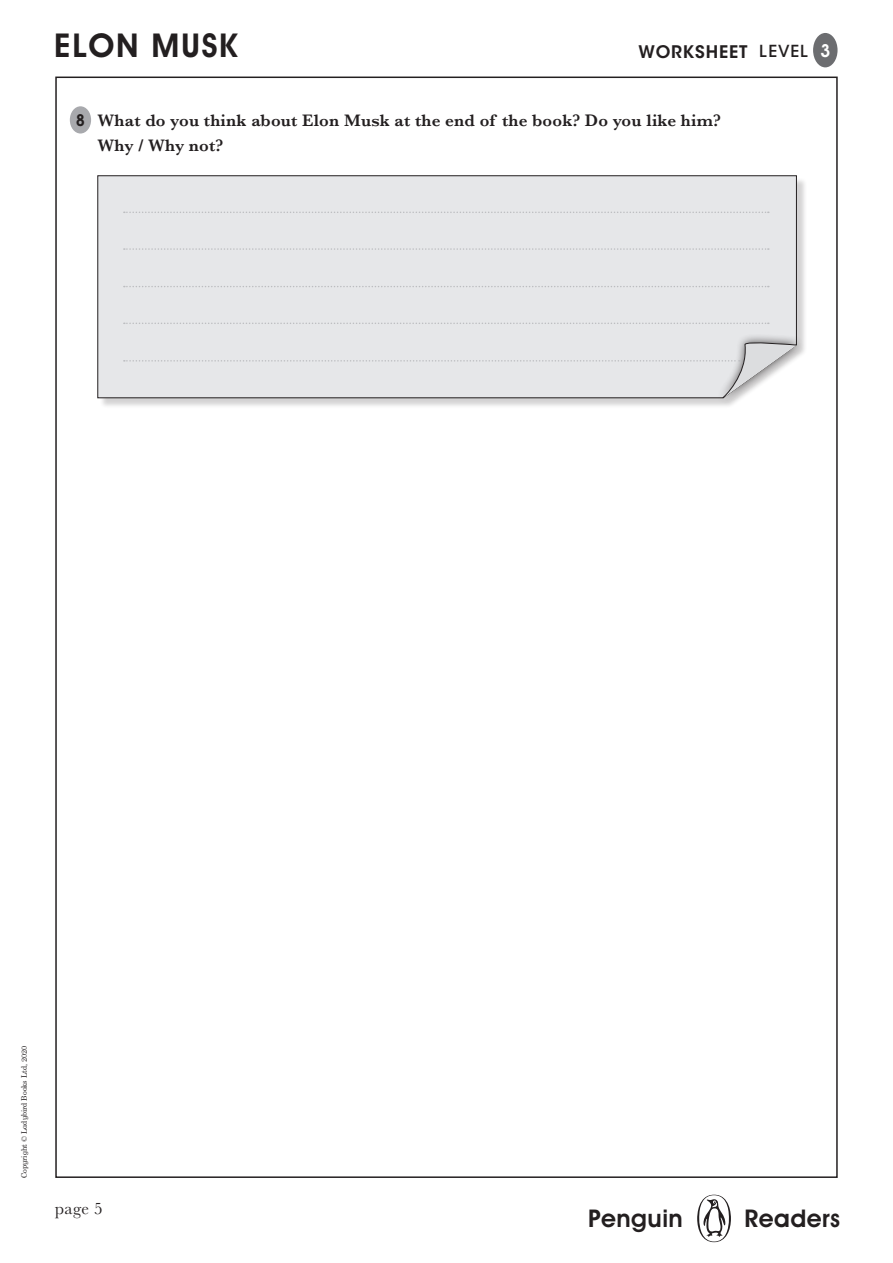
<style>
.page{position:relative;width:893px;height:1263px;background:#fff}
.page>*{position:absolute;margin:0;border:0;box-sizing:border-box;transform-origin:0 0}
.t1{font:600 33px "Avant Garde IT Cby BT";letter-spacing:.05em;color:#231f20}
._04_PENGUIN_READERS{font:600 24.6px "Avant Garde IT Cby BT";letter-spacing:.02em;color:#231f20}
.t2{font:600 18px "Avant Garde IT Cby BT";color:#fff}
._05b_HEADING{font:600 17.25px "Baskerville";letter-spacing:.01em;color:#231f20}
.t3{font:600 17.25px "ITC Avant Garde Std";letter-spacing:.05em;color:#231f20}
.t4{font:17.25px "Baskerville";color:#231f20}
.BODY_TEXT{font:600 16.5px "Avant Garde IT Cby BT";color:#231f20;scale:.96 1}
.t5{font:7.5px "Century Schlbk Penguin Inf";color:#231f20}
.s1{font-weight:500;font-size:16.5px}
</style>
<div class="page">
<div style="left:813px;top:33px;width:24px;height:34px;background:#6c6d70;border-radius:50%"></div>
<div style="left:697px;top:1195px;width:34px;height:47px;background:#231f20;border-radius:50%"></div>
<svg style="left:699px;top:1195px;width:30px;height:46px"></svg>
<div style="left:70px;top:106px;width:21px;height:28px;background:#a8a9ad;border-radius:50%"></div>
<div style="left:99px;top:177px;width:708px;height:232px;background:#231f20;opacity:.2"></div>
<div style="left:97px;top:175px;width:700px;height:223px;background:#e6e7e9"></div>
<div style="left:716px;top:334px;width:88px;height:71px;background:#231f20;opacity:.8"></div>
<svg style="left:124px;top:212px;width:645px;height:1px"></svg>
<svg style="left:124px;top:248px;width:645px;height:2px"></svg>
<svg style="left:124px;top:286px;width:645px;height:1px"></svg>
<svg style="left:124px;top:323px;width:645px;height:1px"></svg>
<svg style="left:124px;top:340px;width:673px;height:58px;background:#e2e3e4"></svg>
<h1 class="t1" style="left:54px;top:26px;width:185px">ELON MUSK</h1>
<p class="t2" style="left:820px;top:40px;width:12px">3</p>
<p class="t3" style="left:639px;top:41px;width:171px">WORKSHEET <span class="s1">LEVEL</span></p>
<p class="BODY_TEXT" style="left:76px;top:110px;width:11px">8</p>
<p class="_05b_HEADING" style="left:98px;top:108px;width:625px">What do you think about Elon Musk at the end of the book? Do you like him?</p>
<p class="_05b_HEADING" style="left:98px;top:133px;width:127px">Why / Why not?</p>
<p class="t5" style="left:19px;top:1178px;width:134px;rotate:-90deg">Copyright © Ladybird Books Ltd, 2020</p>
<p class="t4" style="left:55px;top:1197px;width:49px">page 5</p>
<p class="_04_PENGUIN_READERS" style="left:588px;top:1203px;width:96px">Penguin</p>
<p class="_04_PENGUIN_READERS" style="left:744px;top:1203px;width:97px">Readers</p>
</div>
